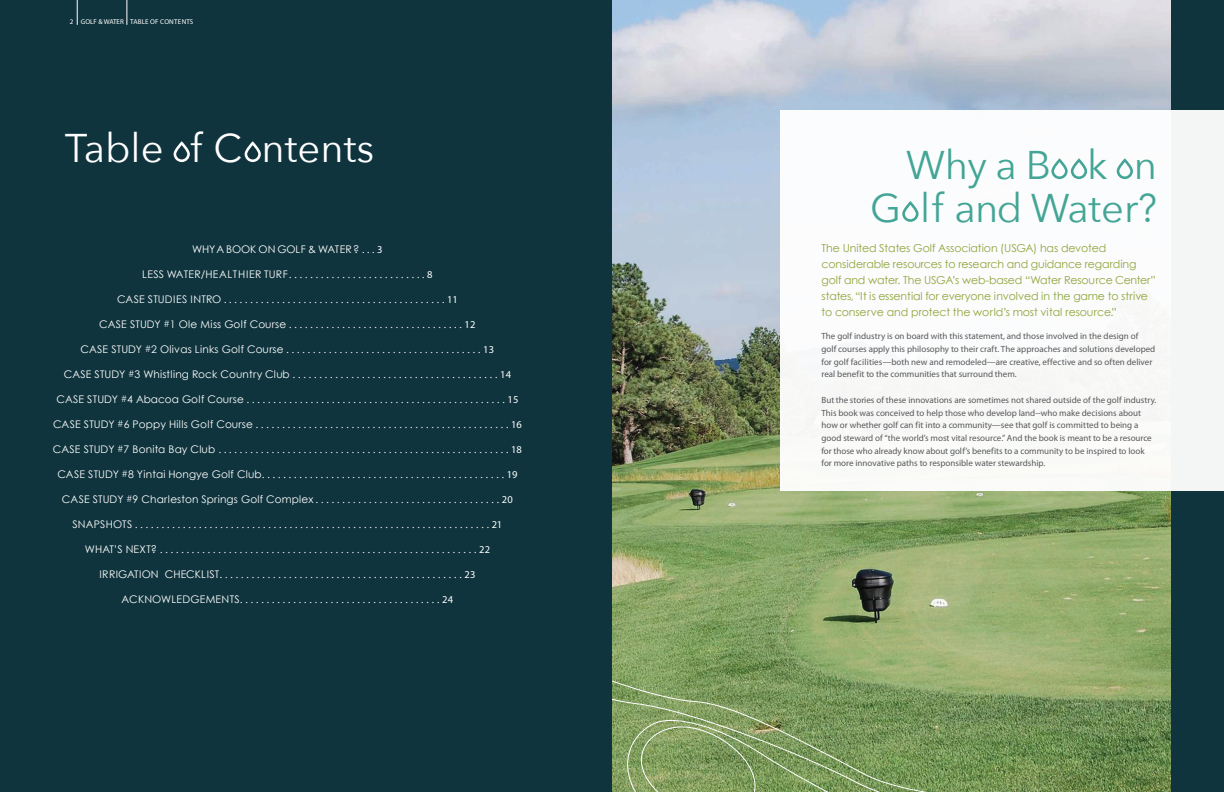
<style>
.page{position:relative;width:1224px;height:792px;background:#fff}
.page>*{position:absolute;margin:0;border:0;box-sizing:border-box;transform-origin:0 0}
.t1{font:40px/42.8px "Avenir Next";letter-spacing:-.01em;color:#43a595;text-align:right}
.t2{font:40px "Avenir Next";color:#fff}
.t3{font:11px/16px "Century Gothic";letter-spacing:-.015em;color:#8ea53b}
.t4{font:10.5px "Century Gothic";letter-spacing:.01em;color:#fff}
.t5{font:10.5px "Century Gothic";letter-spacing:.03em;color:#fff}
.t6{font:10.5px "Century Gothic";letter-spacing:-.01em;color:#fff}
.t7{font:9px/12.7px "Myriad Pro";color:#57585a}
.t8{font:7px "Myriad Pro";letter-spacing:.02em;color:#fff}
.s1{font-family:"Myriad Pro"}
.s2{font-size:9px}
</style>
<div class="page">
<div style="left:0;top:0;width:612px;height:792px;background:#0f343d"></div>
<svg style="left:77px;top:0;width:1px;height:25px"></svg>
<svg style="left:127px;top:0;width:1px;height:25px"></svg>
<div style="left:174px;top:142px;width:16px;height:20px;border:3px solid #fff;border-radius:7px"></div>
<div style="left:245px;top:142px;width:16px;height:20px;border:3px solid #fff;border-radius:7px"></div>
<img style="left:612px;top:0;width:560px;height:535px">
<svg style="left:612px;top:535px;width:560px;height:98px;background:#91a86c"></svg>
<svg style="left:612px;top:633px;width:560px;height:89px;background:#88a266"></svg>
<svg style="left:612px;top:722px;width:560px;height:70px;background:#789559"></svg>
<div style="left:1172px;top:0;width:52px;height:792px;background:#0f343d"></div>
<div style="left:780px;top:110px;width:444px;height:381px;background:#fff"></div>
<div style="left:1051px;top:159px;width:17px;height:20px;border:3px solid #43a595;border-radius:7px"></div>
<div style="left:1071px;top:159px;width:16px;height:20px;border:3px solid #43a595;border-radius:7px"></div>
<div style="left:1117px;top:159px;width:16px;height:20px;border:3px solid #43a595;border-radius:7px"></div>
<div style="left:902px;top:202px;width:17px;height:20px;border:3px solid #43a595;border-radius:7px"></div>
<p class="t8" style="left:70px;top:18px;width:125px">2 GOLF &amp; WATER TABLE OF CONTENTS</p>
<h1 class="t2" style="left:65px;top:114px;width:311px">Table f C ntents</h1>
<p class="t6" style="left:192px;top:243px;width:192px">WHY A BOOK ON GOLF &amp; WATER ? . . . <span class="s1">3</span></p>
<p class="t5" style="left:142px;top:268px;width:292px">LESS WATER/HEALTHIER TURF ..........................<span class="s1">8</span></p>
<p class="t5" style="left:117px;top:293px;width:342px">CASE STUDIES INTRO ..........................................<span class="s1">11</span></p>
<p class="t4" style="left:99px;top:318px;width:378px">CASE STUDY <span class="s2">#</span>1 Ole Miss Golf Course .................................<span class="s1">12</span></p>
<p class="t4" style="left:81px;top:343px;width:415px">CASE STUDY <span class="s2">#</span>2 Olivas Links Golf Course .....................................<span class="s1">13</span></p>
<p class="t4" style="left:64px;top:368px;width:449px">CASE STUDY <span class="s2">#</span>3 Whistling Rock Country Club .......................................<span class="s1">14</span></p>
<p class="t4" style="left:56px;top:393px;width:464px">CASE STUDY <span class="s2">#</span>4 Abacoa Golf Course .................................................<span class="s1">15</span></p>
<p class="t4" style="left:53px;top:418px;width:470px">CASE STUDY <span class="s2">#</span>6 Poppy Hills Golf Course ................................................<span class="s1">16</span></p>
<p class="t4" style="left:53px;top:443px;width:470px">CASE STUDY <span class="s2">#</span>7 Bonita Bay Club .......................................................<span class="s1">18</span></p>
<p class="t4" style="left:57px;top:468px;width:462px">CASE STUDY <span class="s2">#</span>8 Yintai Hongye Golf Club..............................................<span class="s1">19</span></p>
<p class="t4" style="left:62px;top:493px;width:452px">CASE STUDY <span class="s2">#</span>9 Charleston Springs Golf Complex ...................................<span class="s1">20</span></p>
<p class="t4" style="left:73px;top:518px;width:431px">SNAPSHOTS ...................................................................<span class="s1">21</span></p>
<p class="t4" style="left:85px;top:543px;width:407px">WHAT’S NEXT? ............................................................<span class="s1">22</span></p>
<p class="t4" style="left:99px;top:568px;width:377px">IRRIGATION CHECKLIST..............................................<span class="s1">23</span></p>
<p class="t5" style="left:122px;top:593px;width:333px">ACKNOWLEDGEMENTS......................................<span class="s1">24</span></p>
<h1 class="t1" style="left:870px;top:142px;width:288px">Why a B k n<br>G lf and Water?</h1>
<p class="t3" style="left:822px;top:240px;width:336px">The United States Golf Association (USGA) has devoted considerable resources to research and guidance regarding golf and water. The USGA’s web-based “Water Resource Center” states, “It is essential for everyone involved in the game to strive to conserve and protect the world’s most vital resource.”</p>
<p class="t7" style="left:822px;top:330px;width:335px">The golf industry is on board with this statement, and those involved in the design of golf courses apply this philosophy to their craft. The approaches and solutions developed for golf facilities—both new and remodeled—are creative, effective and so often deliver real benefit to the communities that surround them.</p>
<p class="t7" style="left:822px;top:394px;width:336px">But the stories of these innovations are sometimes not shared outside of the golf industry.<br>This book was conceived to help those who develop land--who make decisions about how or whether golf can fit into a community—see that golf is committed to being a good steward of “the world’s most vital resource.” And the book is meant to be a resource for those who already know about golf’s benefits to a community to be inspired to look for more innovative paths to responsible water stewardship.</p>
</div>
